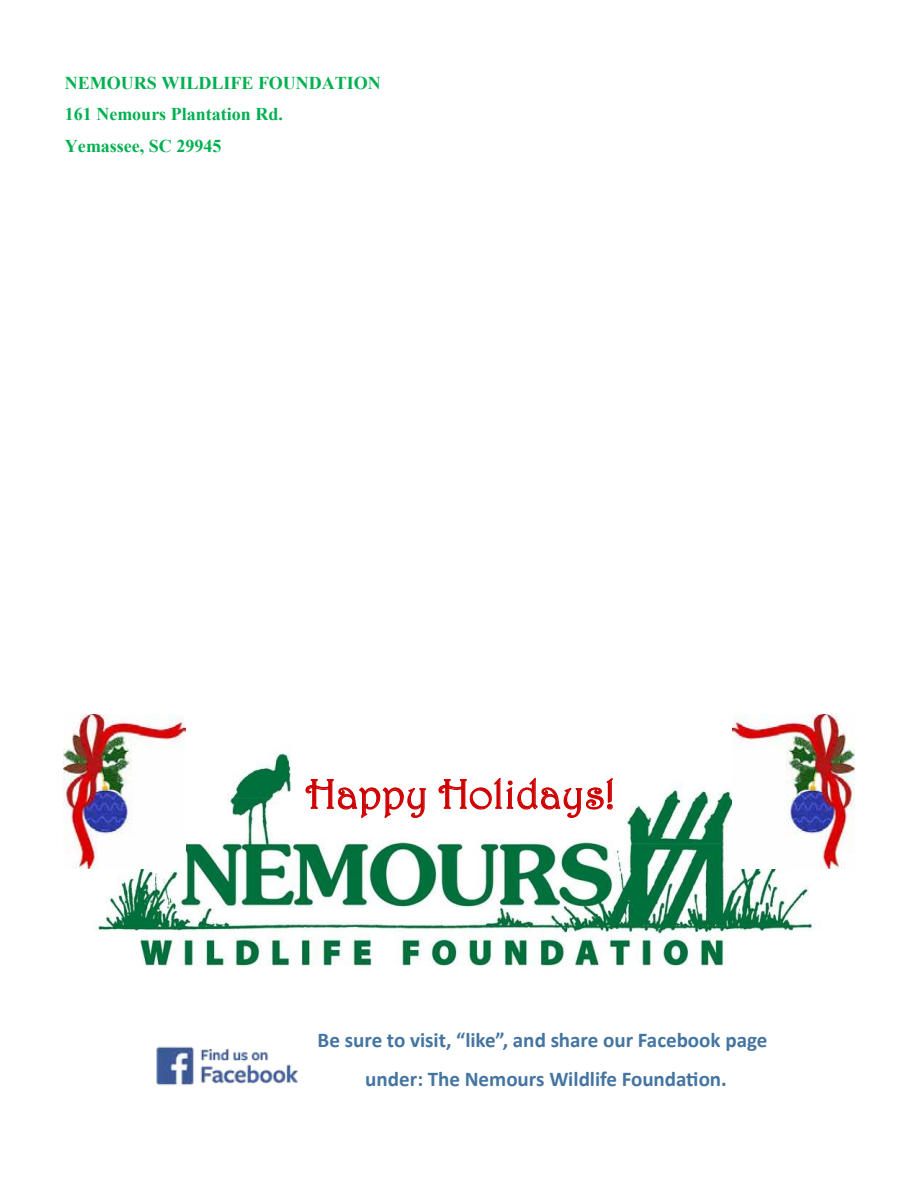
<style>
.page{position:relative;width:918px;height:1188px;background:#fff}
.page>*{position:absolute;margin:0;border:0;box-sizing:border-box;transform-origin:0 0}
.t1{font:42px "Harrington";color:#ce0000}
.t2{font:700 21px/39.5px "Calibri";color:#4475a1;text-align:center}
.t3{font:700 18px/31.3px "Times New Roman";color:#00b050}
</style>
<div class="page">
<img style="left:156px;top:1046px;width:142px;height:40px">
<img style="left:86px;top:725px;width:727px;height:241px">
<img style="left:63px;top:714px;width:122px;height:154px">
<img style="left:732px;top:714px;width:123px;height:155px">
<svg style="left:305px;top:778px;width:122px;height:41px"></svg>
<svg style="left:438px;top:778px;width:176px;height:41px"></svg>
<p class="t3" style="left:65px;top:67px;width:317px">NEMOURS WILDLIFE FOUNDATION<br>161 Nemours Plantation Rd.<br>Yemassee, SC 29945</p>
<h1 class="t1" style="left:306px;top:769px;width:310px">Happy Holidays!</h1>
<p class="t2" style="left:318px;top:1020px;width:451px">Be sure to visit, “like”, and share our Facebook page under: The Nemours Wildlife Foundation.</p>
</div>
